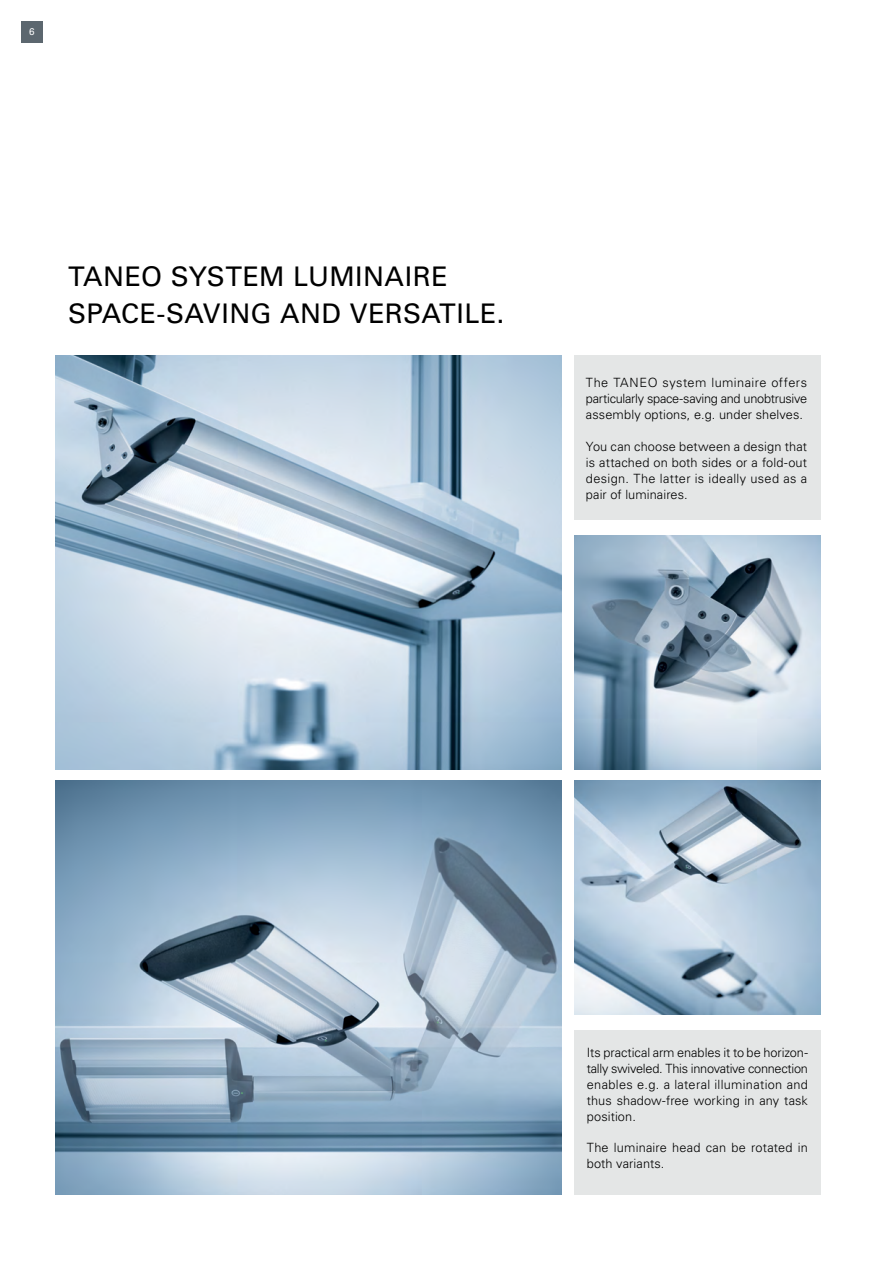
<style>
.page{position:relative;width:893px;height:1263px;background:#fff}
.page>*{position:absolute;margin:0;border:0;box-sizing:border-box;transform-origin:0 0}
.t1{font:27px/37.2px "Univers LT Std";letter-spacing:.01em;color:#000}
.t2{font:300 12.75px/15.9px "Univers LT Std";letter-spacing:.01em;color:#000;text-align:justify}
.t3{font:9.75px "Univers LT Std";color:#fff}
</style>
<div class="page">
<div style="left:21px;top:21px;width:22px;height:22px;background:#5c676f"></div>
<div style="left:574px;top:355px;width:247px;height:165px;background:#e4e6e6"></div>
<div style="left:574px;top:1030px;width:247px;height:165px;background:#e4e6e6"></div>
<img style="left:55px;top:355px;width:506px;height:415px">
<img style="left:574px;top:536px;width:247px;height:234px">
<img style="left:55px;top:780px;width:506px;height:415px">
<img style="left:574px;top:780px;width:247px;height:234px">
<p class="t3" style="left:29px;top:26px;width:7px">6</p>
<h1 class="t1" style="left:68px;top:258px;width:438px">TANEO SYSTEM LUMINAIRE<br>SPACE-SAVING AND VERSATILE.</h1>
<p class="t2" style="left:586px;top:374px;width:223px">The TANEO system luminaire offers particularly space-saving and unobtrusive assembly options, e.g. under shelves.</p>
<p class="t2" style="left:586px;top:438px;width:223px">You can choose between a design that is attached on both sides or a fold-out design. The latter is ideally used as a pair of luminaires.</p>
<p class="t2" style="left:587px;top:1044px;width:223px">Its practical arm enables it to be horizon&shy;tally swiveled. This innovative connection enables e.g. a lateral illumination and thus shadow-free working in any task position.</p>
<p class="t2" style="left:587px;top:1140px;width:223px">The luminaire head can be rotated in both variants.</p>
</div>
